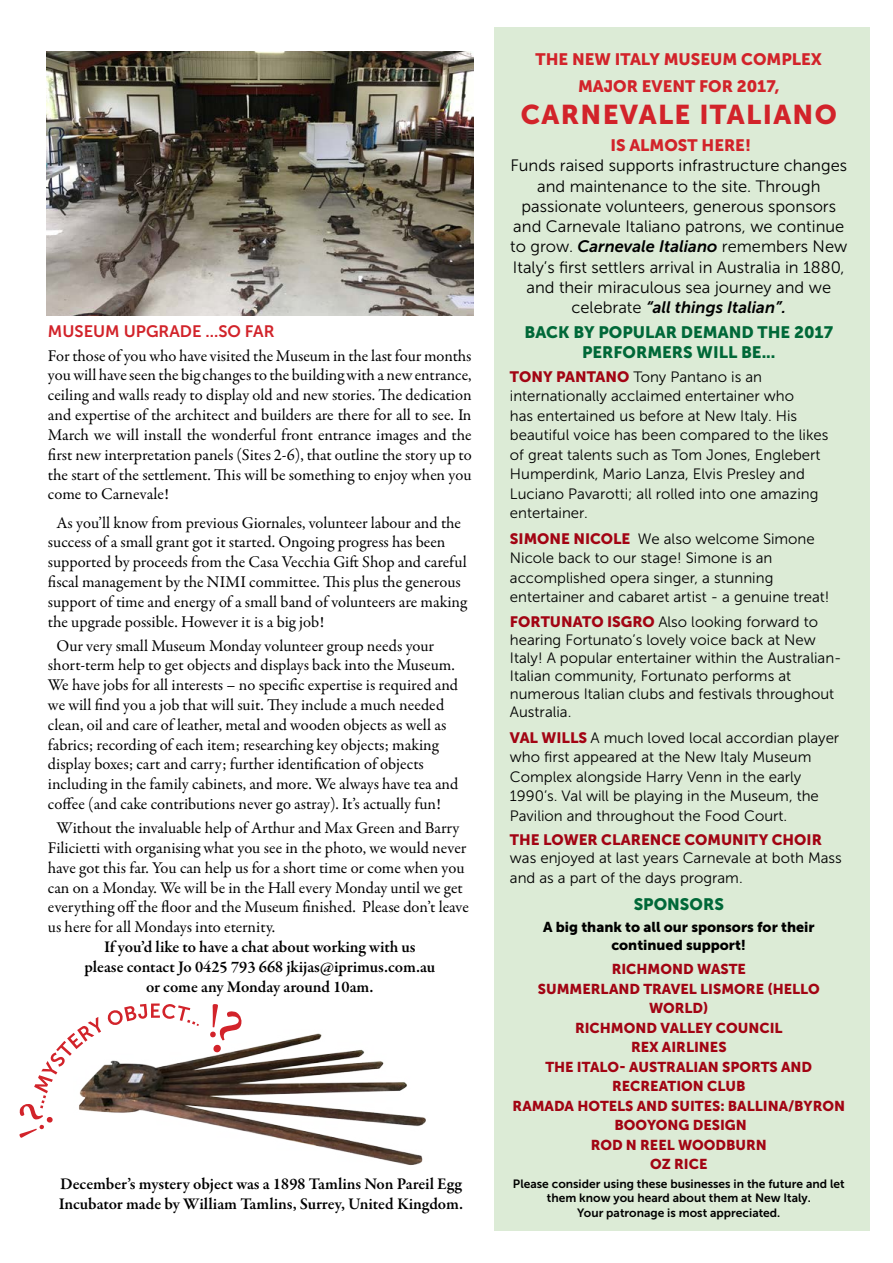
<style>
.page{position:relative;width:893px;height:1263px;background:#fff}
.page>*{position:absolute;margin:0;border:0;box-sizing:border-box;transform-origin:0 0}
.t1{font:27px "Museo Sans 900";letter-spacing:.05em;color:#d2232a}
.t2{font:16.5px/19.8px "Garamond Premr Pro";color:#000}
.t3{font:16.5px/20.2px "Museo Sans 300";color:#000;text-align:center}
.t4{font:600 16.5px/19.8px "Garamond Premr Pro";letter-spacing:-.005em;color:#000}
.t5{font:16.5px/27px "Museo Sans 900";color:#d2232a;text-align:center}
.t6{font:16.5px/20.2px "Museo Sans 900";color:#006838;text-align:center}
.t7{font:16.5px "Museo Sans 700";color:#d2232a}
.t8{font:15px/19.5px "Museo Sans 300";color:#000}
.t9{font:14.25px/19.5px "Museo Sans 900";color:#a20413;text-align:center}
.t10{font:14.25px/18px "Museo Sans 900";color:#000;text-align:center}
.t11{font:12px/14.4px "Museo Sans 700";color:#000;text-align:center}
.s1{font-family:"Museo Sans 700";font-style:italic}
.s2{font-family:"Museo Sans 900";color:#a20413}
</style>
<div class="page">
<div style="left:494px;top:28px;width:376px;height:1203px;background:#dcebd6"></div>
<img style="left:47px;top:52px;width:427px;height:264px">
<svg style="left:212px;top:1004px;width:30px;height:26px"></svg>
<svg style="left:19px;top:1003px;width:180px;height:135px"></svg>
<img style="left:74px;top:1030px;width:352px;height:136px">
<p class="t7" style="left:48px;top:322px;width:228px">MUSEUM UPGRADE ...SO FAR</p>
<p class="t2" style="left:48px;top:346px;width:425px;text-align:justify">For those of you who have visited the Museum in the last four months you will have seen the big changes to the building with a new entrance, ceiling and walls ready to display old and new stories. The dedication and expertise of the architect and builders are there for all to see. In March we will install the wonderful front entrance images and the first new interpretation panels (Sites 2-6), that outline the story up to the start of the settlement. This will be something to enjoy when you come to Carnevale!</p>
<p class="t2" style="left:48px;top:513px;width:420px;text-indent:9px">As you’ll know from previous Giornales, volunteer labour and the success of a small grant got it started. Ongoing progress has been supported by proceeds from the Casa Vecchia Gift Shop and careful fiscal management by the NIMI committee. This plus the generous support of time and energy of a small band of volunteers are making the upgrade possible. However it is a big job!</p>
<p class="t2" style="left:48px;top:636px;width:412px;text-indent:9px">Our very small Museum Monday volunteer group needs your short-term help to get objects and displays back into the Museum.<br>We have jobs for all interests – no specific expertise is required and we will find you a job that will suit. They include a much needed clean, oil and care of leather, metal and wooden objects as well as fabrics; recording of each item; researching key objects; making display boxes; cart and carry; further identification of objects including in the family cabinets, and more. We always have tea and coffee (and cake contributions never go astray). It’s actually fun!</p>
<p class="t2" style="left:48px;top:818px;width:422px;text-indent:9px">Without the invaluable help of Arthur and Max Green and Barry Filicietti with organising what you see in the photo, we would never have got this far. You can help us for a short time or come when you can on a Monday. We will be in the Hall every Monday until we get everything off the floor and the Museum finished. Please don’t leave us here for all Mondays into eternity.</p>
<p class="t4" style="left:104px;top:937px;width:313px">If you’d like to have a chat about working with us</p>
<p class="t4" style="left:84px;top:957px;width:352px">please contact Jo 0425 793 668 jkijas@iprimus.com.au</p>
<p class="t4" style="left:146px;top:977px;width:229px">or come any Monday around 10am.</p>
<p class="t4" style="left:59px;top:1174px;width:406px">December’s mystery object was a 1898 Tamlins Non Pareil Egg<br>Incubator made by William Tamlins, Surrey, United Kingdom.</p>
<p class="t5" style="left:536px;top:45px;width:288px">THE NEW ITALY MUSEUM COMPLEX<br>MAJOR EVENT FOR 2017,</p>
<p class="t1" style="left:521px;top:99px;width:318px">CARNEVALE ITALIANO</p>
<p class="t5" style="left:610px;top:132px;width:142px">IS ALMOST HERE!</p>
<p class="t3" style="left:510px;top:156px;width:339px">Funds raised supports infrastructure changes and maintenance to the site. Through passionate volunteers, generous sponsors and Carnevale Italiano patrons, we continue to grow. <span class="s1">Carnevale Italiano</span> remembers New Italy’s first settlers arrival in Australia in 1880, and their miraculous sea journey and we celebrate <span class="s1">“all things Italian”.</span></p>
<p class="t6" style="left:524px;top:322px;width:310px">BACK BY POPULAR DEMAND THE 2017<br>PERFORMERS WILL BE...</p>
<p class="t8" style="left:510px;top:367px;width:320px"><span class="s2">TONY PANTANO</span> Tony Pantano is an internationally acclaimed entertainer who<br>has entertained us before at New Italy. His beautiful voice has been compared to the likes of great talents such as Tom Jones, Englebert Humperdink, Mario Lanza, Elvis Presley and Luciano Pavarotti; all rolled into one amazing entertainer.</p>
<p class="t8" style="left:510px;top:529px;width:321px"><span class="s2">SIMONE NICOLE</span> We also welcome Simone Nicole back to our stage! Simone is an accomplished opera singer, a stunning entertainer and cabaret artist - a genuine treat!</p>
<p class="t8" style="left:510px;top:613px;width:333px;line-height:18px"><span class="s2">FORTUNATO ISGRO</span> Also looking forward to hearing Fortunato’s lovely voice back at New Italy! A popular entertainer within the Australian-Italian community, Fortunato performs at numerous Italian clubs and festivals throughout Australia.</p>
<p class="t8" style="left:510px;top:728px;width:331px"><span class="s2">VAL WILLS</span> A much loved local accordian player who first appeared at the New Italy Museum Complex alongside Harry Venn in the early 1990’s. Val will be playing in the Museum, the Pavilion and throughout the Food Court.</p>
<p class="t8" style="left:510px;top:831px;width:333px;line-height:18px"><span class="s2">THE LOWER CLARENCE COMUNITY CHOIR </span>was enjoyed at last years Carnevale at both Mass</p>
<p class="t8" style="left:510px;top:868px;width:234px">and as a part of the days program.</p>
<p class="t6" style="left:634px;top:894px;width:92px">SPONSORS</p>
<p class="t10" style="left:543px;top:918px;width:273px">A big thank to all our sponsors for their continued support!</p>
<p class="t9" style="left:612px;top:959px;width:136px">RICHMOND WASTE</p>
<p class="t9" style="left:538px;top:979px;width:283px">SUMMERLAND TRAVEL LISMORE (HELLO<br>WORLD)</p>
<p class="t9" style="left:575px;top:1018px;width:209px">RICHMOND VALLEY COUNCIL</p>
<p class="t9" style="left:631px;top:1037px;width:97px">REX AIRLINES</p>
<p class="t9" style="left:545px;top:1057px;width:268px">THE ITALO- AUSTRALIAN SPORTS AND<br>RECREATION CLUB</p>
<p class="t9" style="left:513px;top:1096px;width:334px">RAMADA HOTELS AND SUITES: BALLINA/BYRON</p>
<p class="t9" style="left:614px;top:1115px;width:134px">BOOYONG DESIGN</p>
<p class="t9" style="left:591px;top:1135px;width:178px">ROD N REEL WOODBURN</p>
<p class="t9" style="left:650px;top:1154px;width:59px">OZ RICE</p>
<p class="t11" style="left:513px;top:1176px;width:333px">Please consider using these businesses in the future and let them know you heard about them at New Italy.</p>
<p class="t11" style="left:577px;top:1205px;width:205px">Your patronage is most appreciated.</p>
</div>
